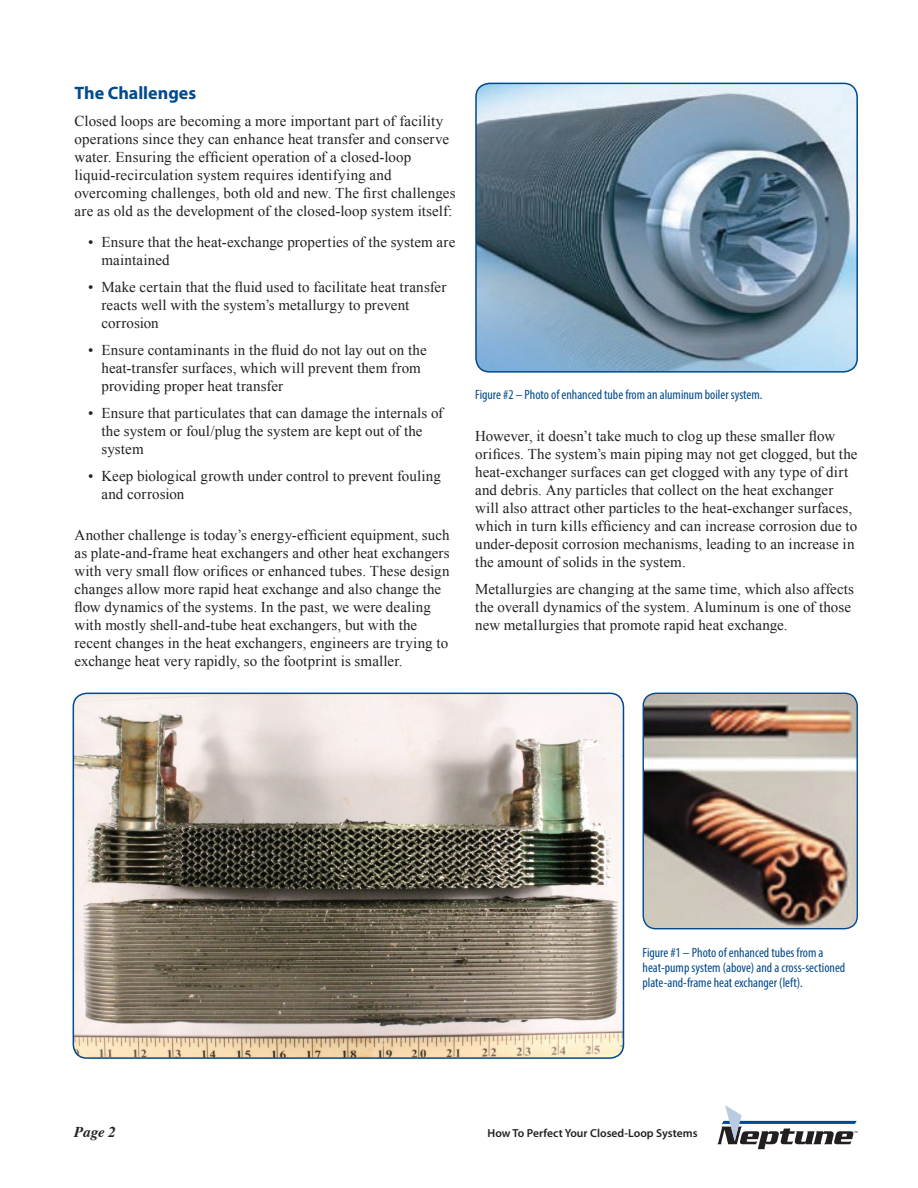
<style>
.page{position:relative;width:918px;height:1188px;background:#fff}
.page>*{position:absolute;margin:0;border:0;box-sizing:border-box;transform-origin:0 0}
.t1{font:700 18px "Myriad Pro";color:#004a8d}
.t2{font:15px/18px "Times New Roman";letter-spacing:.005em;color:#231f20}
.t3{font:italic 700 15px "Times";color:#231f20}
.t4{font:condensed 13.5px/15px "Myriad Pro";color:#004a8d}
.t5{font:600 11.7px "Myriad Pro";letter-spacing:.005em;color:#231f20}
</style>
<div class="page">
<svg style="left:717px;top:1105px;width:141px;height:44px"></svg>
<img style="left:73px;top:693px;width:550px;height:365px">
<div style="left:73px;top:693px;width:551px;height:366px;border:2px solid #004a8d;border-radius:14px"></div>
<img style="left:476px;top:83px;width:380px;height:287px">
<div style="left:475px;top:83px;width:383px;height:290px;border:2px solid #004a8d;border-radius:14px"></div>
<img style="left:643px;top:693px;width:214px;height:236px">
<div style="left:643px;top:693px;width:215px;height:236px;border:1px solid #004a8d;border-radius:13px"></div>
<p class="t1" style="left:75px;top:83px;width:123px">The Challenges</p>
<p class="t2" style="left:75px;top:112px;width:383px">Closed loops are becoming a more important part of facility operations since they can enhance heat transfer and conserve water. Ensuring the efficient operation of a closed-loop liquid-recirculation system requires identifying and overcoming challenges, both old and new. The first challenges are as old as the development of the closed-loop system itself:</p>
<p class="t2" style="left:102px;top:233px;width:355px;text-indent:-14px">• Ensure that the heat-exchange properties of the system are maintained</p>
<p class="t2" style="left:102px;top:278px;width:346px;text-indent:-14px">• Make certain that the fluid used to facilitate heat transfer reacts well with the system’s metallurgy to prevent corrosion</p>
<p class="t2" style="left:102px;top:341px;width:327px;text-indent:-14px">• Ensure contaminants in the fluid do not lay out on the heat-transfer surfaces, which will prevent them from providing proper heat transfer</p>
<p class="t2" style="left:102px;top:404px;width:343px;text-indent:-14px">• Ensure that particulates that can damage the internals of the system or foul/plug the system are kept out of the system</p>
<p class="t2" style="left:102px;top:467px;width:341px;text-indent:-14px">• Keep biological growth under control to prevent fouling and corrosion</p>
<p class="t2" style="left:75px;top:526px;width:377px">Another challenge is today’s energy-efficient equipment, such as plate-and-frame heat exchangers and other heat exchangers with very small flow orifices or enhanced tubes. These design changes allow more rapid heat exchange and also change the flow dynamics of the systems. In the past, we were dealing with mostly shell-and-tube heat exchangers, but with the recent changes in the heat exchangers, engineers are trying to exchange heat very rapidly, so the footprint is smaller.</p>
<p class="t4" style="left:475px;top:386px;width:289px">Figure #2 – Photo of enhanced tube from an aluminum boiler system.</p>
<p class="t2" style="left:475px;top:427px;width:384px">However, it doesn’t take much to clog up these smaller flow orifices. The system’s main piping may not get clogged, but the heat-exchanger surfaces can get clogged with any type of dirt and debris. Any particles that collect on the heat exchanger will also attract other particles to the heat-exchanger surfaces, which in turn kills efficiency and can increase corrosion due to under-deposit corrosion mechanisms, leading to an increase in the amount of solids in the system.</p>
<p class="t2" style="left:475px;top:580px;width:380px">Metallurgies are changing at the same time, which also affects the overall dynamics of the system. Aluminum is one of those new metallurgies that promote rapid heat exchange.</p>
<p class="t4" style="left:643px;top:945px;width:204px">Figure #1 – Photo of enhanced tubes from a heat-pump system (above) and a cross-sectioned plate-and-frame heat exchanger (left).</p>
<p class="t3" style="left:74px;top:1118px;width:44px">Page 2</p>
<p class="t5" style="left:488px;top:1126px;width:212px">How To Perfect Your Closed-Loop Systems</p>
</div>
